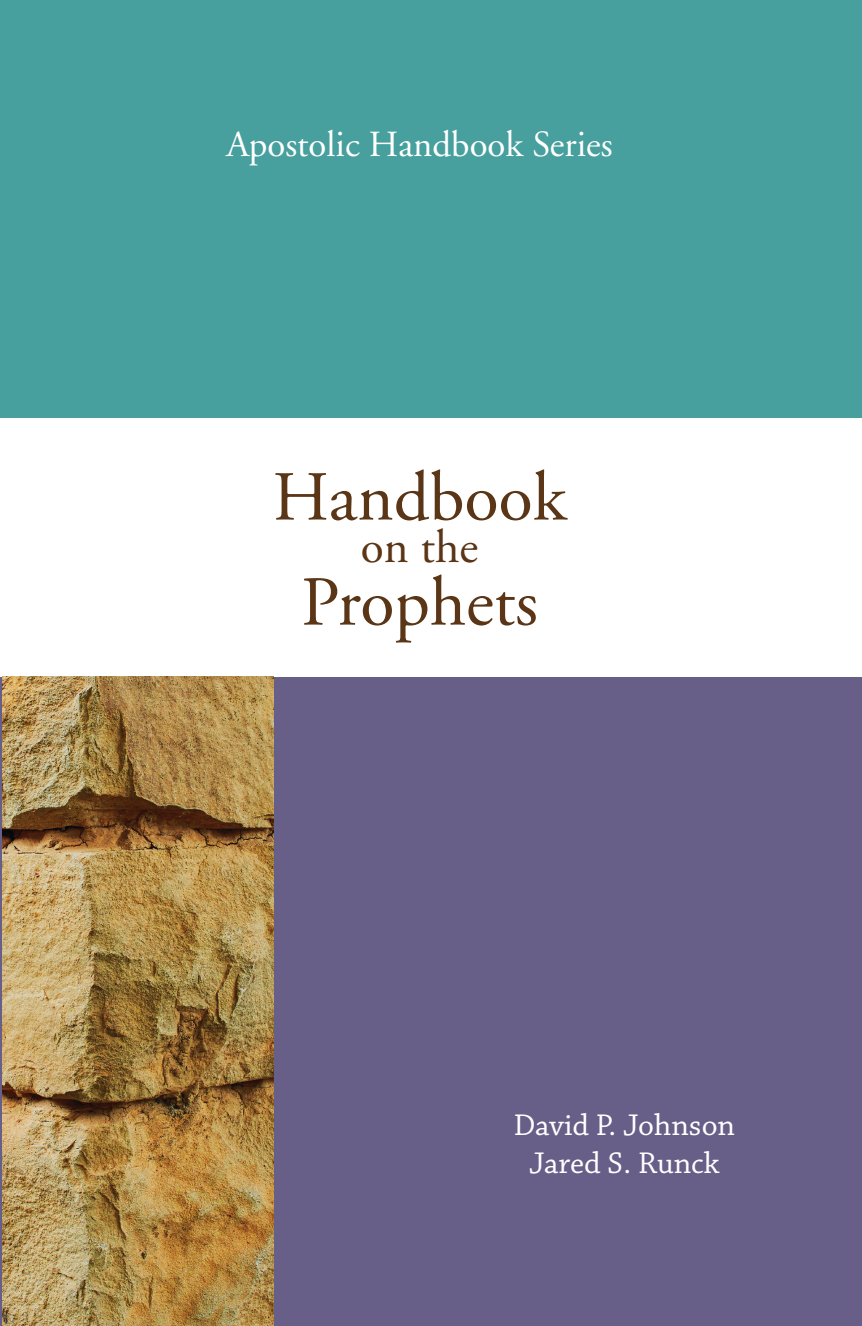
<style>
.page{position:relative;width:862px;height:1326px;background:#fff}
.page>*{position:absolute;margin:0;border:0;box-sizing:border-box;transform-origin:0 0}
.t1{font:70px "Adobe Garamond";color:#5a3516}
.t2{font:47.25px "Adobe Garamond";color:#5a3516}
.t3{font:36.75px "Adobe Garamond";color:#fff}
.t4{font:31.5px/37.8px "Chaparral Pro";color:#fff;text-align:center}
</style>
<div class="page">
<div style="left:0;top:676px;width:861px;height:649px;background:#675f87"></div>
<img style="left:3px;top:676px;width:270px;height:649px">
<div style="left:0;top:0;width:861px;height:417px;background:#47a09e"></div>
<p class="t3" style="left:226px;top:124px;width:387px">Apostolic Handbook Series</p>
<h1 class="t1" style="left:272px;top:460px;width:295px">Handbook</h1>
<h2 class="t2" style="left:360px;top:521px;width:119px">on the</h2>
<h1 class="t1" style="left:301px;top:565px;width:238px">Prophets</h1>
<p class="t4" style="left:513px;top:1106px;width:223px">David P. Johnson<br>Jared S. Runck</p>
</div>
